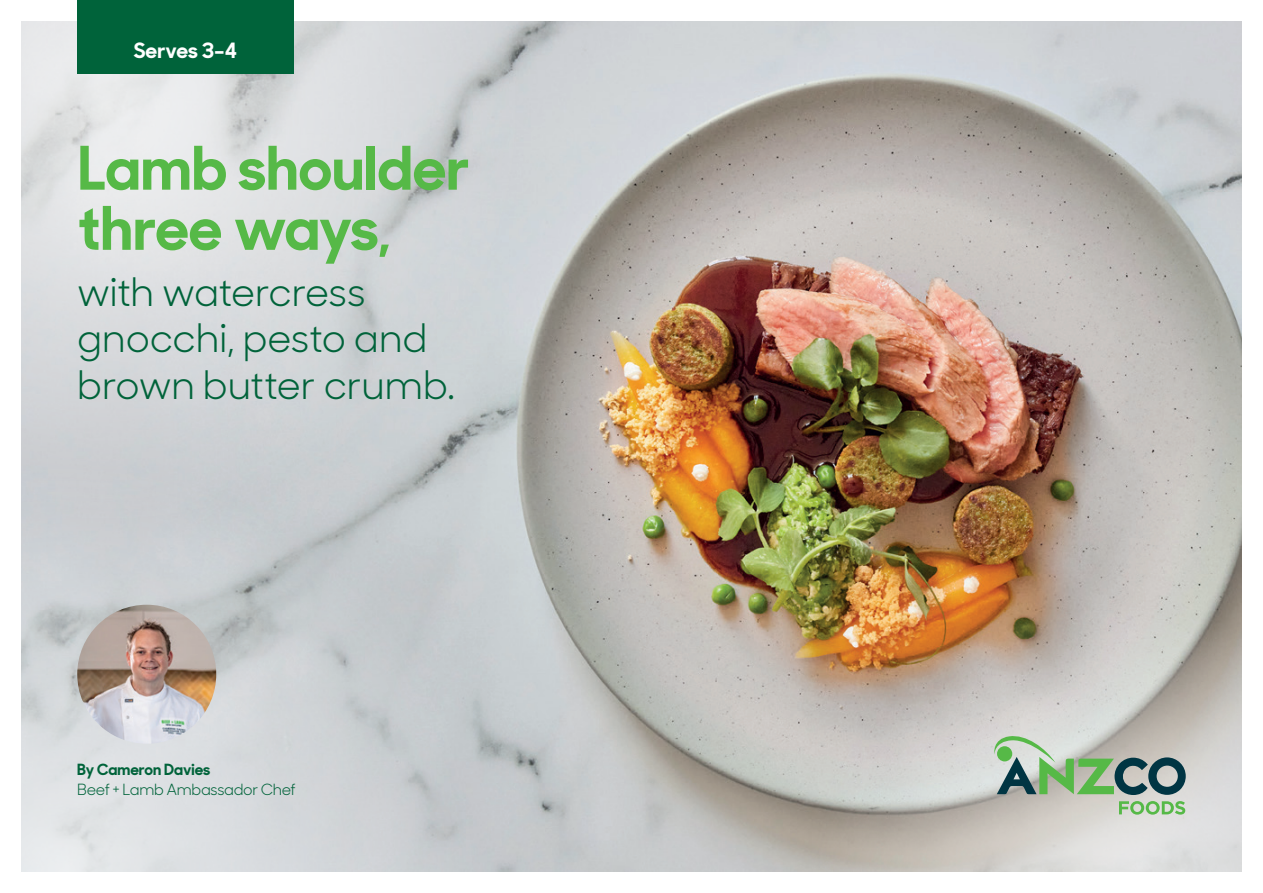
<style>
.page{position:relative;width:1263px;height:893px;background:#fff}
.page>*{position:absolute;margin:0;border:0;box-sizing:border-box;transform-origin:0 0}
.t1{font:700 60.15px/60.2px "Sharp Sans Display No 1";color:#56b947}
.t2{font:39.15px/46.5px "Sharp Sans Display No 1";letter-spacing:-.005em;color:#00633a}
.t3{font:700 21px "Sharp Sans Display No 1";color:#fff}
.t4{font:15.3px "Sharp Sans Display No 1";letter-spacing:-.02em;color:#00633a}
.t5{font:700 15.3px "Sharp Sans Display No 1";color:#00633a}
</style>
<div class="page">
<img style="left:480px;top:21px;width:762px;height:851px">
<svg style="left:21px;top:21px;width:505px;height:505px;background:#d4d7da"></svg>
<svg style="left:21px;top:461px;width:459px;height:411px;background:#ccd0d2"></svg>
<svg style="left:804px;top:604px;width:438px;height:268px;background:#c6bbae"></svg>
<svg style="left:1119px;top:801px;width:66px;height:14px"></svg>
<svg style="left:994px;top:736px;width:192px;height:59px;background:#96ad9a"></svg>
<div style="left:997px;top:746px;width:15px;height:15px;background:#56b947;border-radius:50%"></div>
<div style="left:77px;top:0;width:217px;height:73px;background:#00633a"></div>
<img style="left:77px;top:605px;width:139px;height:139px;border-radius:69px">
<p class="t3" style="left:134px;top:33px;width:105px">Serves 3–4</p>
<h1 class="t1" style="left:78px;top:132px;width:393px">Lamb shoulder three ways,</h1>
<p class="t2" style="left:77px;top:265px;width:379px">with watercress gnocchi, pesto and brown butter crumb.</p>
<p class="t5" style="left:77px;top:757px;width:135px">By Cameron Davies</p>
<p class="t4" style="left:77px;top:777px;width:220px">Beef + Lamb Ambassador Chef</p>
</div>
